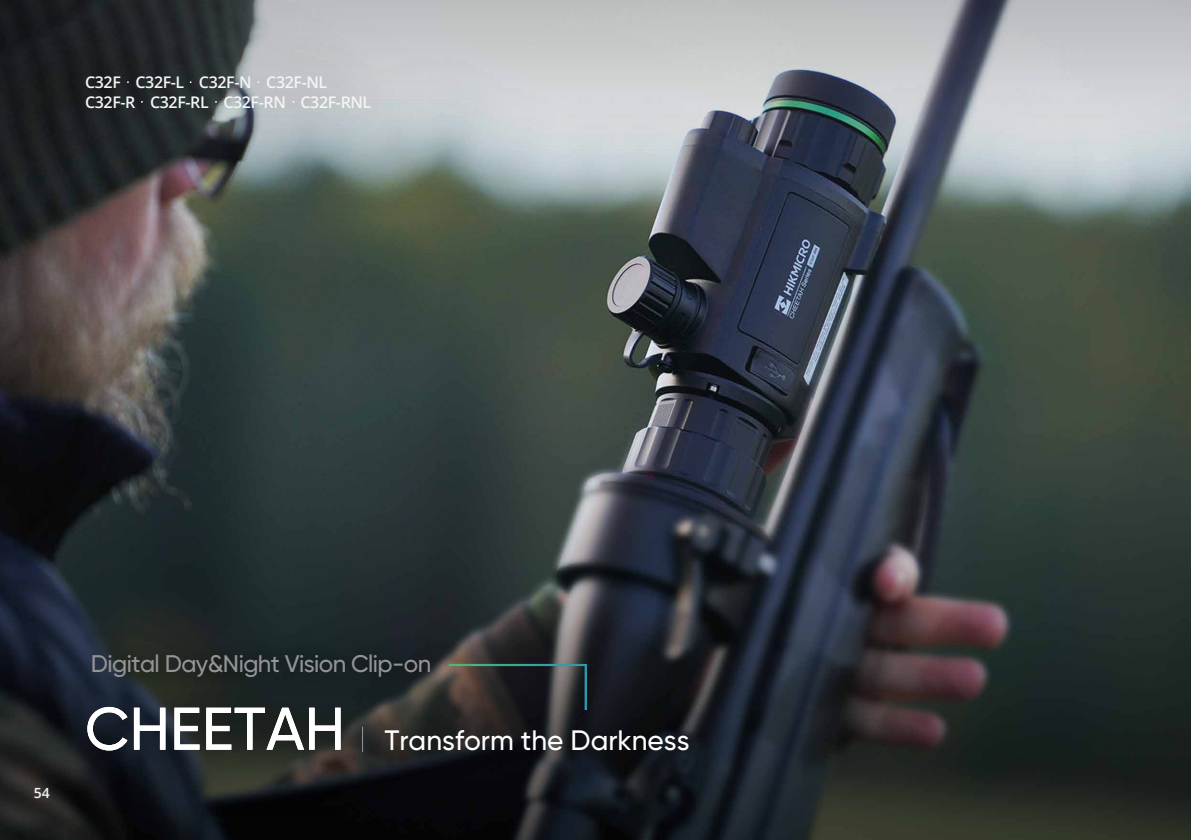
<style>
.page{position:relative;width:1191px;height:840px;background:#fff}
.page>*{position:absolute;margin:0;border:0;box-sizing:border-box;transform-origin:0 0}
.t1{font:500 60px "Gilroy";color:#fff}
.t2{font:500 28px "Gilroy";color:#fff}
.t3{font:500 24px "Gilroy";letter-spacing:-.025em;color:#939498}
.t4{font:16px/20px "Open Sans";letter-spacing:-.025em;color:#f3f5f5}
.t5{font:14px "Open Sans";color:#f2f3f4}
</style>
<div class="page">
<img style="left:0;top:219px;width:1190px;height:620px">
<img style="left:35px;top:648px;width:389px;height:191px">
<img style="left:61px;top:621px;width:400px;height:87px">
<svg style="left:449px;top:663px;width:138px;height:46px;background:#363837"></svg>
<svg style="left:362px;top:726px;width:1px;height:25px"></svg>
<svg style="left:0;top:0;width:1191px;height:219px;background:#9ea5aa"></svg>
<img style="left:0;top:0;width:473px;height:215px">
<p class="t4" style="left:85px;top:71px;width:288px">C32F C32F-L C32F-N C32F-NL<br>C32F-R C32F-RL C32F-RN C32F-RNL</p>
<p class="t5" style="left:34px;top:782px;width:18px">54</p>
<h3 class="t3" style="left:91px;top:648px;width:342px">Digital Day&amp;Night Vision Clip-on</h3>
<h1 class="t1" style="left:85px;top:691px;width:261px">CHEETAH</h1>
<h2 class="t2" style="left:384px;top:722px;width:307px">Transform the Darkness</h2>
</div>
